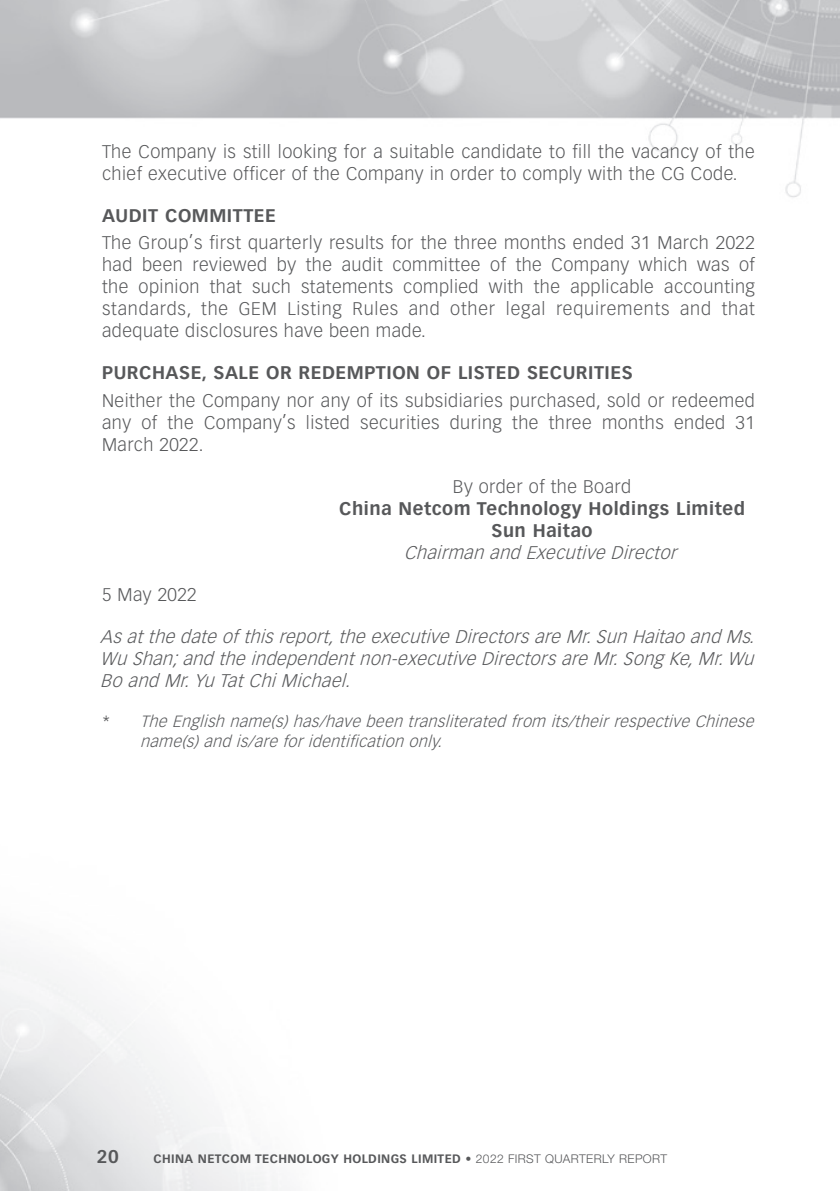
<style>
.page{position:relative;width:840px;height:1191px;background:#fff}
.page>*{position:absolute;margin:0;border:0;box-sizing:border-box;transform-origin:0 0}
.Body_Text{font:300 18px/22px "Vectora LT Std";letter-spacing:.025em;color:#57585a;text-align:justify}
.Body_Text-2{font:italic 300 18px/22px "Vectora LT Std";color:#57585a;text-align:justify}
.Heading_1{font:700 18px "Vectora LT Std";letter-spacing:.03em;color:#57585a}
.Body_Text-3{font:700 18px "Vectora LT Std";letter-spacing:.03em;color:#57585a}
.Notes{font:italic 300 16px/20px "Vectora LT Std";color:#57585a}
.t1{font:700 12px "Vectora LT Std";letter-spacing:.03em;color:#57585a}
.s1{font-style:normal}
.s2{font-family:"Helvetica Neue LT Std";font-weight:300}
</style>
<div class="page">
<img style="left:0;top:0;width:839px;height:1191px">
<p class="Body_Text" style="left:102px;top:140px;width:653px">The Company is still looking for a suitable candidate to fill the vacancy of the chief executive officer of the Company in order to comply with the CG Code.</p>
<p class="Heading_1" style="left:102px;top:204px;width:175px">AUDIT COMMITTEE</p>
<p class="Body_Text" style="left:102px;top:232px;width:654px">The Group’s first quarterly results for the three months ended 31 March 2022 had been reviewed by the audit committee of the Company which was of the opinion that such statements complied with the applicable accounting standards, the GEM Listing Rules and other legal requirements and that adequate disclosures have been made.</p>
<p class="Heading_1" style="left:102px;top:362px;width:531px">PURCHASE, SALE OR REDEMPTION OF LISTED SECURITIES</p>
<p class="Body_Text" style="left:102px;top:390px;width:653px">Neither the Company nor any of its subsidiaries purchased, sold or redeemed any of the Company’s listed securities during the three months ended 31<br>March 2022.</p>
<p class="Body_Text" style="left:452px;top:476px;width:180px">By order of the Board</p>
<p class="Body_Text-3" style="left:339px;top:498px;width:407px">China Netcom Technology Holdings Limited</p>
<p class="Body_Text-3" style="left:491px;top:520px;width:103px">Sun Haitao</p>
<p class="Body_Text-2" style="left:404px;top:542px;width:279px">Chairman and Executive Director</p>
<p class="Body_Text" style="left:102px;top:584px;width:96px">5 May 2022</p>
<p class="Body_Text-2" style="left:100px;top:626px;width:660px">Asatthe date ofthisreport,the executive Directorsare Mr.Sun Haitao and Ms.<br>Wu Shan;and the independentnon-executive Directorsare Mr.SongKe,Mr.Wu Bo and Mr.Yu TatChiMichael.</p>
<p class="Notes" style="left:140px;top:711px;width:619px;text-indent:-38px"><span class="s1">*</span> The English name(s)has/have been transliterated from its/theirrespective Chinese name(s)and is/are foridentification only.</p>
<p class="Heading_1" style="left:97px;top:1145px;width:23px">20</p>
<p class="t1" style="left:153px;top:1151px;width:515px">CHINA NETCOM TECHNOLOGY HOLDINGS LIMITED • <span class="s2">2022 FIRST QUARTERLY REPORT</span></p>
</div>
